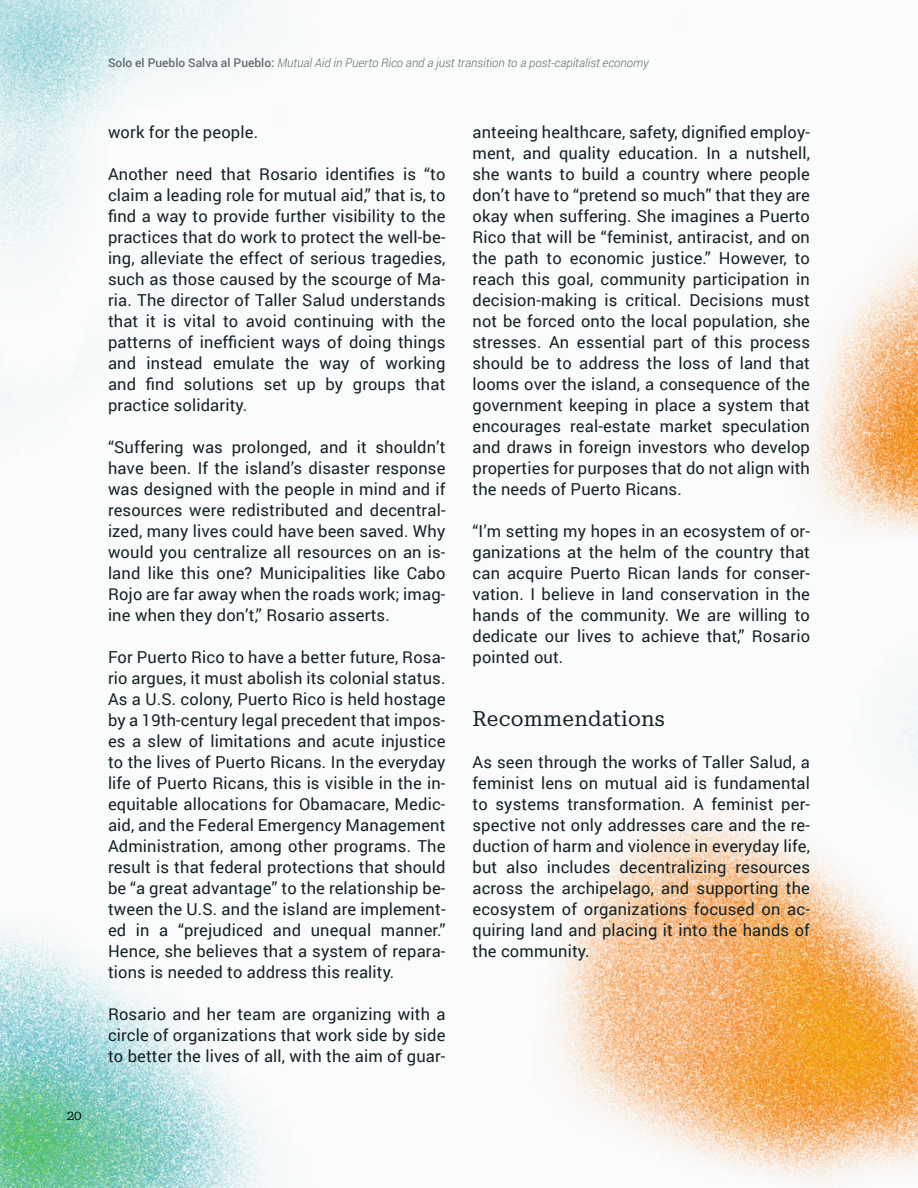
<style>
.page{position:relative;width:918px;height:1188px;background:#fff}
.page>*{position:absolute;margin:0;border:0;box-sizing:border-box;transform-origin:0 0}
.t1{font:21px "Roboto Serif 20 pt";letter-spacing:.01em;color:#142326}
.t2{font:16.5px/21px "Roboto";letter-spacing:.01em;color:#142326;text-align:justify}
.t3{font:13.5px "Roboto Serif 20 pt";color:#000}
.t4{font:italic 300 12px "Roboto";color:#606a6c}
.s1{font-weight:500;font-style:normal}
</style>
<div class="page">
<img style="left:0;top:0;width:918px;height:1188px">
<p class="t3" style="left:67px;top:1104px;width:17px">20</p>
<p class="t4" style="left:108px;top:54px;width:542px"><span class="s1">Solo el Pueblo Salva al Pueblo:</span> Mutual Aid in Puerto Rico and a just transition to a post-capitalist economy</p>
<p class="t2" style="left:108px;top:121px;width:152px">work for the people.</p>
<p class="t2" style="left:108px;top:163px;width:339px">Another need that Rosario identifies is “to claim a leading role for mutual aid,” that is, to find a way to provide further visibility to the practices that do work to protect the well-be&shy;ing, alleviate the effect of serious tragedies, such as those caused by the scourge of Ma&shy;ria. The director of Taller Salud understands that it is vital to avoid continuing with the patterns of inefficient ways of doing things and instead emulate the way of working and find solutions set up by groups that practice solidarity.</p>
<p class="t2" style="left:108px;top:436px;width:339px">“Suffering was prolonged, and it shouldn’t have been. If the island’s disaster response was designed with the people in mind and if resources were redistributed and decentral&shy;ized, many lives could have been saved. Why would you centralize all resources on an is&shy;land like this one? Municipalities like Cabo Rojo are far away when the roads work; imag&shy;ine when they don’t,” Rosario asserts.</p>
<p class="t2" style="left:108px;top:646px;width:339px">For Puerto Rico to have a better future, Rosa&shy;rio argues, it must abolish its colonial status.<br>As a U.S. colony, Puerto Rico is held hostage by a 19th-century legal precedent that impos&shy;es a slew of limitations and acute injustice to the lives of Puerto Ricans. In the everyday life of Puerto Ricans, this is visible in the in&shy;equitable allocations for Obamacare, Medic&shy;aid, and the Federal Emergency Management Administration, among other programs. The result is that federal protections that should be “a great advantage” to the relationship be&shy;tween the U.S. and the island are implement&shy;ed in a “prejudiced and unequal manner.” Hence, she believes that a system of repara&shy;tions is needed to address this reality.</p>
<p class="t2" style="left:108px;top:1003px;width:339px">Rosario and her team are organizing with a circle of organizations that work side by side to better the lives of all, with the aim of guar-</p>
<p class="t2" style="left:473px;top:121px;width:339px">anteeing healthcare, safety, dignified employ&shy;ment, and quality education. In a nutshell, she wants to build a country where people don’t have to “pretend so much” that they are okay when suffering. She imagines a Puerto Rico that will be “feminist, antiracist, and on the path to economic justice.” However, to reach this goal, community participation in decision-making is critical. Decisions must not be forced onto the local population, she stresses. An essential part of this process should be to address the loss of land that looms over the island, a consequence of the government keeping in place a system that encourages real-estate market speculation and draws in foreign investors who develop properties for purposes that do not align with the needs of Puerto Ricans.</p>
<p class="t2" style="left:473px;top:520px;width:339px">“I’m setting my hopes in an ecosystem of or&shy;ganizations at the helm of the country that can acquire Puerto Rican lands for conser&shy;vation. I believe in land conservation in the hands of the community. We are willing to dedicate our lives to achieve that,” Rosario pointed out.</p>
<p class="t1" style="left:472px;top:702px;width:194px">Recommendations</p>
<p class="t2" style="left:472px;top:751px;width:339px">As seen through the works of Taller Salud, a feminist lens on mutual aid is fundamental to systems transformation. A feminist per&shy;spective not only addresses care and the re&shy;duction of harm and violence in everyday life, but also includes decentralizing resources across the archipelago, and supporting the ecosystem of organizations focused on ac&shy;quiring land and placing it into the hands of the community.</p>
</div>
